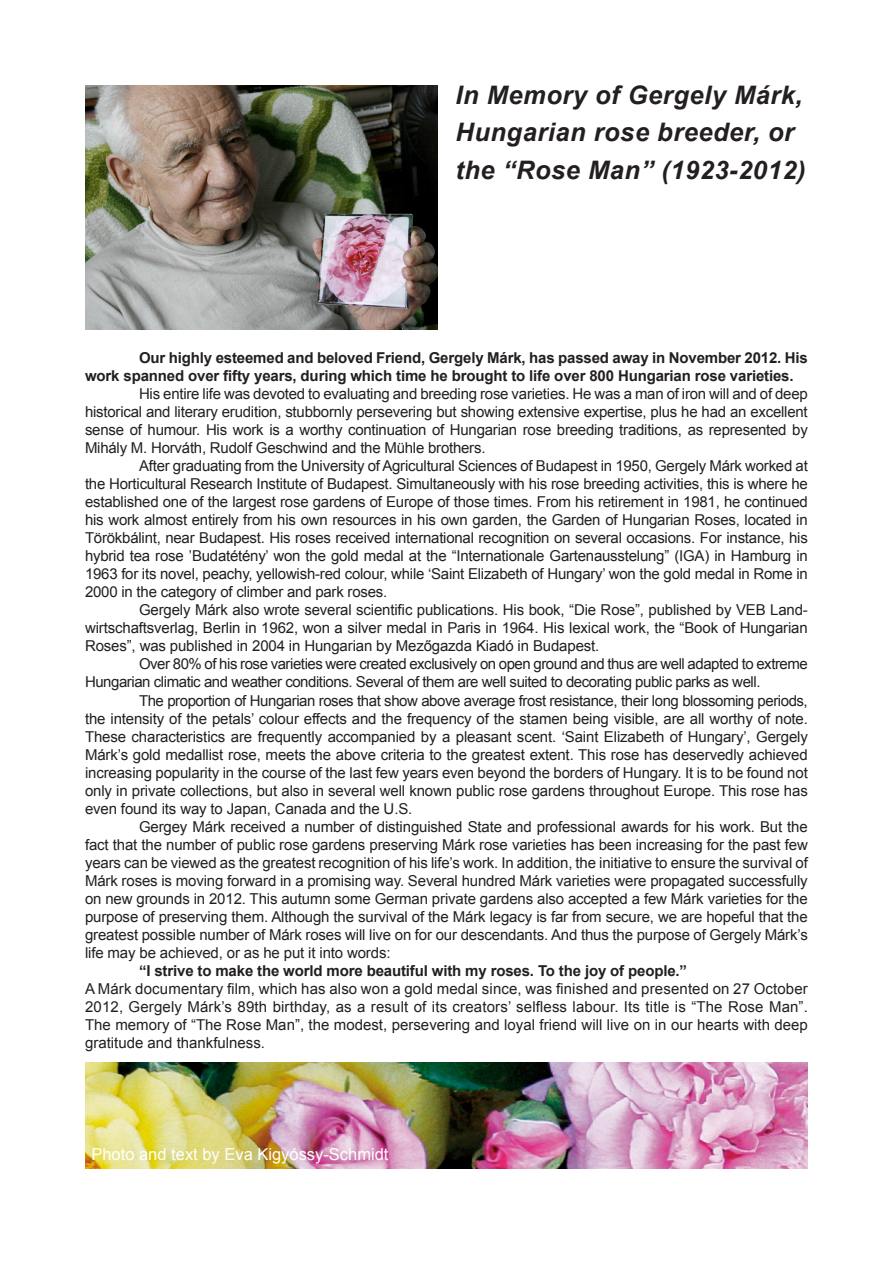
<style>
.page{position:relative;width:893px;height:1263px;background:#fff}
.page>*{position:absolute;margin:0;border:0;box-sizing:border-box;transform-origin:0 0}
.t1{font:italic 700 25.5px "Arial";letter-spacing:.02em;color:#231f20}
.t2{font:16.5px "Arial";color:#fff}
.t3{font:15px/18px "Arial";letter-spacing:-.01em;color:#231f20;text-align:justify}
.t4{font:700 15px/18px "Arial";letter-spacing:-.01em;color:#231f20}
.t5{font:15px/18px "Arial";letter-spacing:-.03em;color:#231f20}
.t6{font:15px/18px "Arial";letter-spacing:.01em;color:#231f20}
</style>
<div class="page">
<img style="left:85px;top:1062px;width:723px;height:106px">
<img style="left:85px;top:85px;width:352px;height:244px">
<p class="t1" style="left:455px;top:78px;width:349px">In Memory of Gergely Márk,</p>
<p class="t1" style="left:455px;top:116px;width:340px">Hungarian rose breeder, or</p>
<p class="t1" style="left:455px;top:153px;width:352px">the “Rose Man” (1923-2012)</p>
<p class="t4" style="left:85px;top:350px;width:724px;text-indent:54px">Our highly esteemed and beloved Friend, Gergely Márk, has passed away in November 2012. His work spanned over fifty years, during which time he brought to life over 800 Hungarian rose varieties.</p>
<p class="t3" style="left:85px;top:385px;width:724px;text-indent:54px">His entire life was devoted to evaluating and breeding rose varieties. He was a man of iron will and of deep historical and literary erudition, stubbornly persevering but showing extensive expertise, plus he had an excellent sense of humour. His work is a worthy continuation of Hungarian rose breeding traditions, as represented by Mihály M. Horváth, Rudolf Geschwind and the Mühle brothers.</p>
<p class="t3" style="left:85px;top:457px;width:724px;text-indent:54px">After graduating from the University of Agricultural Sciences of Budapest in 1950, Gergely Márk worked at the Horticultural Research Institute of Budapest. Simultaneously with his rose breeding activities, this is where he established one of the largest rose gardens of Europe of those times. From his retirement in 1981, he continued his work almost entirely from his own resources in his own garden, the Garden of Hungarian Roses, located in Törökbálint, near Budapest. His roses received international recognition on several occasions. For instance, his hybrid tea rose ’Budatétény’ won the gold medal at the “Internationale Gartenausstelung” (IGA) in Hamburg in 1963 for its novel, peachy, yellowish-red colour, while ‘Saint Elizabeth of Hungary’ won the gold medal in Rome in 2000 in the category of climber and park roses.</p>
<p class="t3" style="left:85px;top:601px;width:724px;text-indent:54px">Gergely Márk also wrote several scientific publications. His book, “Die Rose”, published by VEB Land&shy;wirtschaftsverlag, Berlin in 1962, won a silver medal in Paris in 1964. His lexical work, the “Book of Hungarian Roses”, was published in 2004 in Hungarian by Mezőgazda Kiadó in Budapest.</p>
<p class="t5" style="left:85px;top:655px;width:724px;text-indent:54px">Over 80% of his rose varieties were created exclusively on open ground and thus are well adapted to extreme<br>Hungarian climatic and weather conditions. Several of them are well suited to decorating public parks as well.</p>
<p class="t3" style="left:85px;top:691px;width:724px;text-indent:54px">The proportion of Hungarian roses that show above average frost resistance, their long blossoming periods, the intensity of the petals’ colour effects and the frequency of the stamen being visible, are all worthy of note.<br>These characteristics are frequently accompanied by a pleasant scent. ‘Saint Elizabeth of Hungary’, Gergely Márk’s gold medallist rose, meets the above criteria to the greatest extent. This rose has deservedly achieved increasing popularity in the course of the last few years even beyond the borders of Hungary. It is to be found not only in private collections, but also in several well known public rose gardens throughout Europe. This rose has even found its way to Japan, Canada and the U.S.</p>
<p class="t3" style="left:85px;top:817px;width:724px;text-indent:54px">Gergey Márk received a number of distinguished State and professional awards for his work. But the fact that the number of public rose gardens preserving Márk rose varieties has been increasing for the past few years can be viewed as the greatest recognition of his life’s work. In addition, the initiative to ensure the survival of Márk roses is moving forward in a promising way. Several hundred Márk varieties were propagated successfully on new grounds in 2012. This autumn some German private gardens also accepted a few Márk varieties for the purpose of preserving them. Although the survival of the Márk legacy is far from secure, we are hopeful that the greatest possible number of Márk roses will live on for our descendants. And thus the purpose of Gergely Márk’s life may be achieved, or as he put it into words:</p>
<p class="t4" style="left:139px;top:962px;width:550px">“I strive to make the world more beautiful with my roses. To the joy of people.”</p>
<p class="t6" style="left:85px;top:979px;width:724px">A Márk documentary film, which has also won a gold medal since, was finished and presented on 27 October<br>2012, Gergely Márk’s 89th birthday, as a result of its creators’ selfless labour. Its title is “The Rose Man”.</p>
<p class="t3" style="left:85px;top:1015px;width:724px">The memory of “The Rose Man”, the modest, persevering and loyal friend will live on in our hearts with deep gratitude and thankfulness.</p>
<p class="t2" style="left:91px;top:1143px;width:299px">Photo and text by Eva Kigyóssy-Schmidt</p>
</div>
